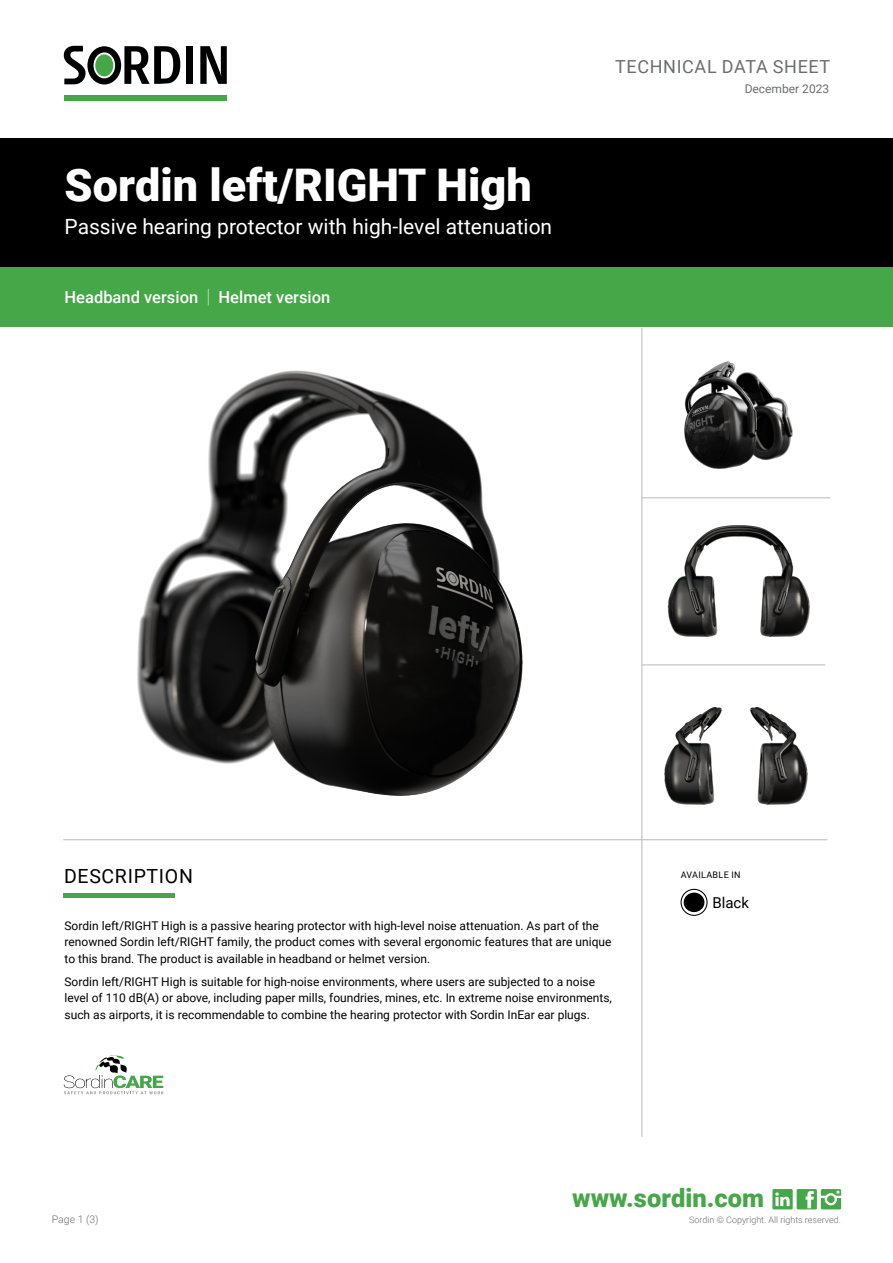
<style>
.page{position:relative;width:893px;height:1263px;background:#fff}
.page>*{position:absolute;margin:0;border:0;box-sizing:border-box;transform-origin:0 0}
.t1{font:900 45px "Roboto";color:#fff}
.t2{font:900 25.5px "Roboto";color:#45a748}
.t3{font:21px "Roboto";color:#fff}
.Headline_CAPS_black{font:19.5px "Roboto";letter-spacing:.035em;color:#000}
.t4{font:18px "Roboto";letter-spacing:.035em;color:#6c6d70}
.info_under_smallheadline{font:500 16.5px "Roboto";color:#fff}
.info_under_smallheadline-2{font:15px "Roboto";color:#000}
._8pt_normal{font:12px/16.5px "Roboto";color:#000}
.miniheadline{font:12px "Roboto";color:#6c6d70}
.t5{font:300 10.5px "Roboto";color:#6c6d70}
.t6{font:300 9px "Roboto";color:#6c6d70}
.miniheadline-2{font:9px "Roboto";letter-spacing:.035em;color:#000}
.s1{font-weight:100;font-size:19.5px}
</style>
<div class="page">
<svg style="left:772px;top:1189px;width:69px;height:20px"></svg>
<div style="left:0;top:138px;width:893px;height:130px;background:#000"></div>
<div style="left:0;top:268px;width:893px;height:59px;background:#45a748"></div>
<hr style="left:641px;top:328px;width:1px;height:809px;background:#bcbdc0">
<hr style="left:63px;top:839px;width:764px;height:1px;background:#bcbdc0">
<hr style="left:642px;top:497px;width:188px;height:1px;background:#bcbdc0">
<hr style="left:642px;top:664px;width:183px;height:1px;background:#bcbdc0">
<img style="left:643px;top:361px;width:174px;height:137px">
<img style="left:664px;top:706px;width:144px;height:99px">
<img style="left:654px;top:525px;width:172px;height:141px">
<img style="left:137px;top:370px;width:386px;height:426px">
<svg style="left:64px;top:1055px;width:100px;height:39px"></svg>
<div style="left:680px;top:889px;width:28px;height:27px;border:1px solid #000;border-radius:50%"></div>
<div style="left:684px;top:893px;width:20px;height:19px;background:#000;border-radius:50%"></div>
<div style="left:64px;top:893px;width:111px;height:5px;background:#45a748"></div>
<div style="left:186px;top:46px;width:7px;height:38px;background:#000"></div>
<svg style="left:200px;top:46px;width:27px;height:38px"></svg>
<div style="left:64px;top:96px;width:162px;height:5px;background:#45a748"></div>
<svg style="left:64px;top:46px;width:116px;height:38px"></svg>
<div style="left:95px;top:54px;width:18px;height:22px;background:#45a748;border-radius:50%"></div>
<p class="t4" style="left:615px;top:54px;width:217px">TECHNICAL DATA SHEET</p>
<p class="t1" style="left:65px;top:153px;width:469px">Sordin left/RIGHT High</p>
<p class="t3" style="left:65px;top:212px;width:489px">Passive hearing protector with high-level attenuation</p>
<p class="info_under_smallheadline" style="left:65px;top:286px;width:267px">Headband version <span class="s1">|</span> Helmet version</p>
<p class="miniheadline" style="left:745px;top:80px;width:86px">December 2023</p>
<p class="Headline_CAPS_black" style="left:64px;top:863px;width:130px">DESCRIPTION</p>
<p class="_8pt_normal" style="left:65px;top:917px;width:548px">Sordin left/RIGHT High is a passive hearing protector with high-level noise attenuation. As part of the renowned Sordin left/RIGHT family, the product comes with several ergonomic features that are unique to this brand. The product is available in headband or helmet version.</p>
<p class="_8pt_normal" style="left:65px;top:973px;width:549px">Sordin left/RIGHT High is suitable for high-noise environments, where users are subjected to a noise level of 110 dB(A) or above, including paper mills, foundries, mines, etc. In extreme noise environments, such as airports, it is recommendable to combine the hearing protector with Sordin InEar ear plugs.</p>
<p class="miniheadline-2" style="left:681px;top:868px;width:61px">AVAILABLE IN</p>
<p class="info_under_smallheadline-2" style="left:712px;top:892px;width:38px">Black</p>
<h2 class="t2" style="left:572px;top:1180px;width:193px">www.sordin.com</h2>
<p class="t5" style="left:52px;top:1211px;width:48px">Page 1 (3)</p>
<p class="t6" style="left:689px;top:1213px;width:153px">Sordin © Copyright. All rights reserved.</p>
</div>
